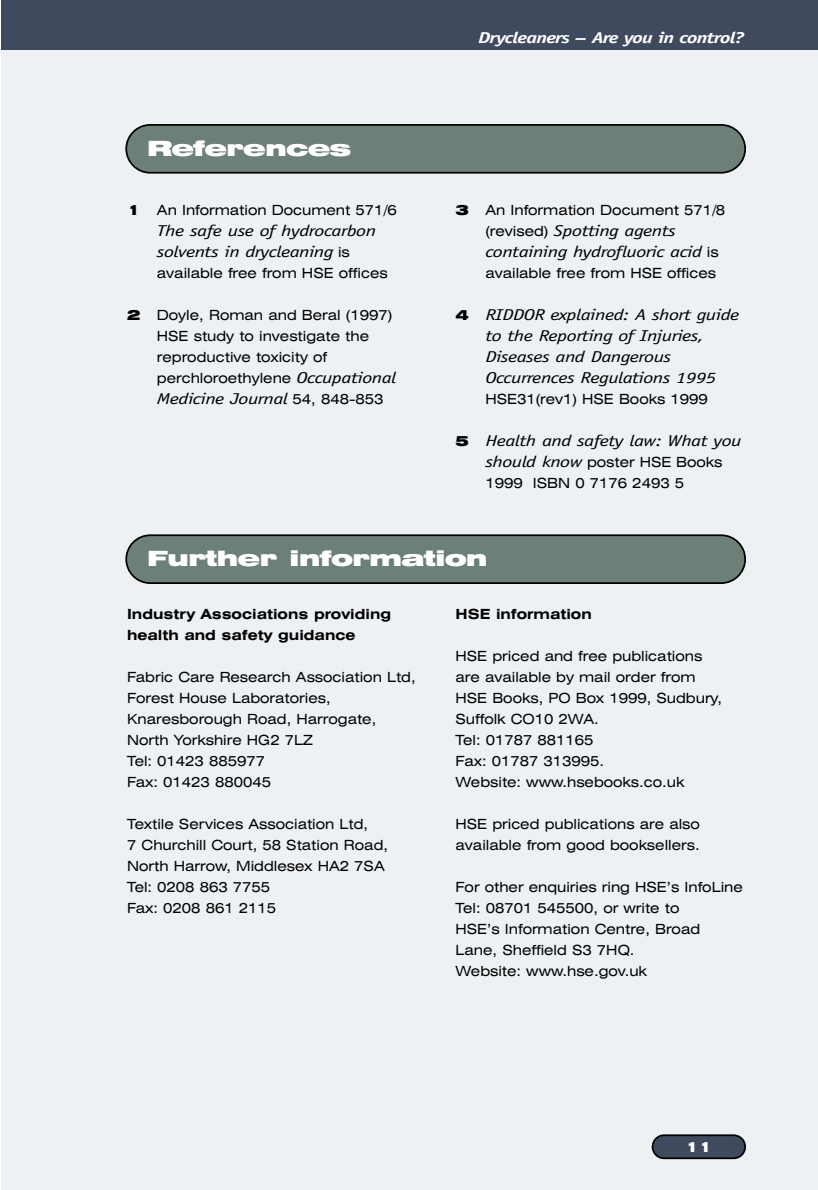
<style>
.page{position:relative;width:818px;height:1190px;background:#fff}
.page>*{position:absolute;margin:0;border:0;box-sizing:border-box;transform-origin:0 0}
.t1{font:900 expanded 21px "Swiss 721 BT";letter-spacing:-.04em;color:#fff;scale:1.25 1}
.t2{font:italic 15.75px/21px "Officina Sans";letter-spacing:-.025em;color:#000;scale:1.32 1}
.t3{font:italic 700 15.75px "Officina Sans";letter-spacing:-.04em;color:#fff;scale:1.32 1}
.t4{font:expanded 14px/21px "Swiss 721 BT";color:#000}
.t5{font:700 expanded 14px "Swiss 721 BT";color:#000}
.t6{font:900 expanded 14px "Swiss 721 BT";color:#fff}
.t7{font:900 expanded 14px "Swiss 721 BT";color:#000}
.s1{font-weight:900}
.s2{font-family:"Swiss 721 BT";font-style:normal;font-stretch:expanded;font-size:14px}
.s3{font-family:"Officina Sans";font-style:italic;font-stretch:normal;font-size:15.75px}
.s4{font-family:"Swiss 721 BT";font-weight:900;font-style:normal;font-stretch:expanded;font-size:14px}
</style>
<div class="page">
<div style="left:1px;top:0;width:816px;height:1190px;background:#eef1f4"></div>
<div style="left:1px;top:0;width:816px;height:50px;background:#3f4a5e"></div>
<div style="left:652px;top:1135px;width:92px;height:23px;background:#3f4a5e;border-radius:12px"></div>
<div style="left:651px;top:1134px;width:94px;height:25px;border:2px solid #000;border-radius:12px"></div>
<div style="left:126px;top:125px;width:618px;height:48px;background:#6c8078;border-radius:24px"></div>
<div style="left:125px;top:124px;width:620px;height:50px;border:2px solid #000;border-radius:24px"></div>
<div style="left:126px;top:535px;width:618px;height:48px;background:#6c8078;border-radius:24px"></div>
<div style="left:125px;top:534px;width:620px;height:50px;border:2px solid #000;border-radius:24px"></div>
<p class="t1" style="left:147px;top:141px;width:165px">References</p>
<p class="t4" style="left:127px;top:201px;width:271px"><span class="s1">1</span> An Information Document 571/6</p>
<p class="t2" style="left:157px;top:242px;width:148px">solvents in drycleaning <span class="s2">is</span></p>
<p class="t4" style="left:157px;top:264px;width:232px">available free from HSE offices</p>
<p class="t4" style="left:127px;top:306px;width:267px;text-align:center"><span class="s1">2</span> Doyle, Roman and Beral (1997)<br>HSE study to investigate the</p>
<p class="t4" style="left:157px;top:369px;width:241px">perchloroethylene <span class="s3">Occupational</span></p>
<p class="t2" style="left:157px;top:389px;width:173px">Medicine Journal <span class="s2">54, 848-853</span></p>
<p class="t2" style="left:157px;top:221px;width:167px">The safe use of hydrocarbon</p>
<p class="t4" style="left:157px;top:348px;width:172px">reproductive toxicity of</p>
<p class="t3" style="left:478px;top:32px;width:203px">Drycleaners – Are you in control?</p>
<p class="t4" style="left:455px;top:201px;width:271px"><span class="s1">3</span> An Information Document 571/8</p>
<p class="t2" style="left:485px;top:221px;width:146px"><span class="s2">(revised)</span> Spotting agents</p>
<p class="t4" style="left:485px;top:243px;width:235px;text-align:right">is<br>available free from HSE offices</p>
<p class="t7" style="left:455px;top:309px;width:15px">4</p>
<p class="t2" style="left:485px;top:347px;width:176px">Diseases and Dangerous<br>Occurrences Regulations 1995</p>
<p class="t4" style="left:485px;top:390px;width:224px">HSE31(rev1) HSE Books 1999</p>
<p class="t2" style="left:485px;top:431px;width:195px;text-indent:-30px"><span class="s4">5</span> Health and safety law: What you should know</p>
<p class="t4" style="left:485px;top:474px;width:200px">1999 ISBN 0 7176 2493 5</p>
<p class="t2" style="left:485px;top:242px;width:166px">containing hydrofluoric acid</p>
<p class="t2" style="left:485px;top:305px;width:194px">RIDDOR explained: A short guide to the Reporting of Injuries,</p>
<p class="t4" style="left:587px;top:453px;width:137px">poster HSE Books</p>
<p class="t1" style="left:147px;top:551px;width:274px">Further information</p>
<p class="t5" style="left:127px;top:609px;width:265px">Industry Associations providing</p>
<p class="t5" style="left:127px;top:630px;width:230px">health and safety guidance</p>
<p class="t4" style="left:127px;top:668px;width:290px">Fabric Care Research Association Ltd,</p>
<p class="t4" style="left:127px;top:689px;width:251px">Forest House Laboratories,<br>Knaresborough Road, Harrogate,</p>
<p class="t4" style="left:127px;top:731px;width:187px">North Yorkshire HG2 7LZ<br>Tel: 01423 885977<br>Fax: 01423 880045</p>
<p class="t4" style="left:127px;top:815px;width:242px">Textile Services Association Ltd,</p>
<p class="t4" style="left:127px;top:857px;width:259px">North Harrow, Middlesex HA2 7SA<br>Tel: 0208 863 7755<br>Fax: 0208 861 2115</p>
<p class="t4" style="left:127px;top:836px;width:262px">7 Churchill Court, 58 Station Road,</p>
<p class="t5" style="left:455px;top:609px;width:138px">HSE information</p>
<p class="t4" style="left:455px;top:647px;width:248px">HSE priced and free publications are available by mail order from</p>
<p class="t4" style="left:455px;top:689px;width:268px">HSE Books, PO Box 1999, Sudbury,<br>Suffolk CO10 2WA.<br>Tel: 01787 881165<br>Fax: 01787 313995.<br>Website: www.hsebooks.co.uk</p>
<p class="t4" style="left:455px;top:815px;width:246px">HSE priced publications are also available from good booksellers.</p>
<p class="t4" style="left:455px;top:878px;width:289px">For other enquiries ring HSE’s InfoLine</p>
<p class="t4" style="left:455px;top:920px;width:246px">HSE’s Information Centre, Broad<br>Lane, Sheffield S3 7HQ.</p>
<p class="t4" style="left:455px;top:899px;width:225px">Tel: 08701 545500, or write to</p>
<p class="t4" style="left:455px;top:962px;width:193px">Website: www.hse.gov.uk</p>
<p class="t6" style="left:685px;top:1142px;width:28px">11</p>
</div>
